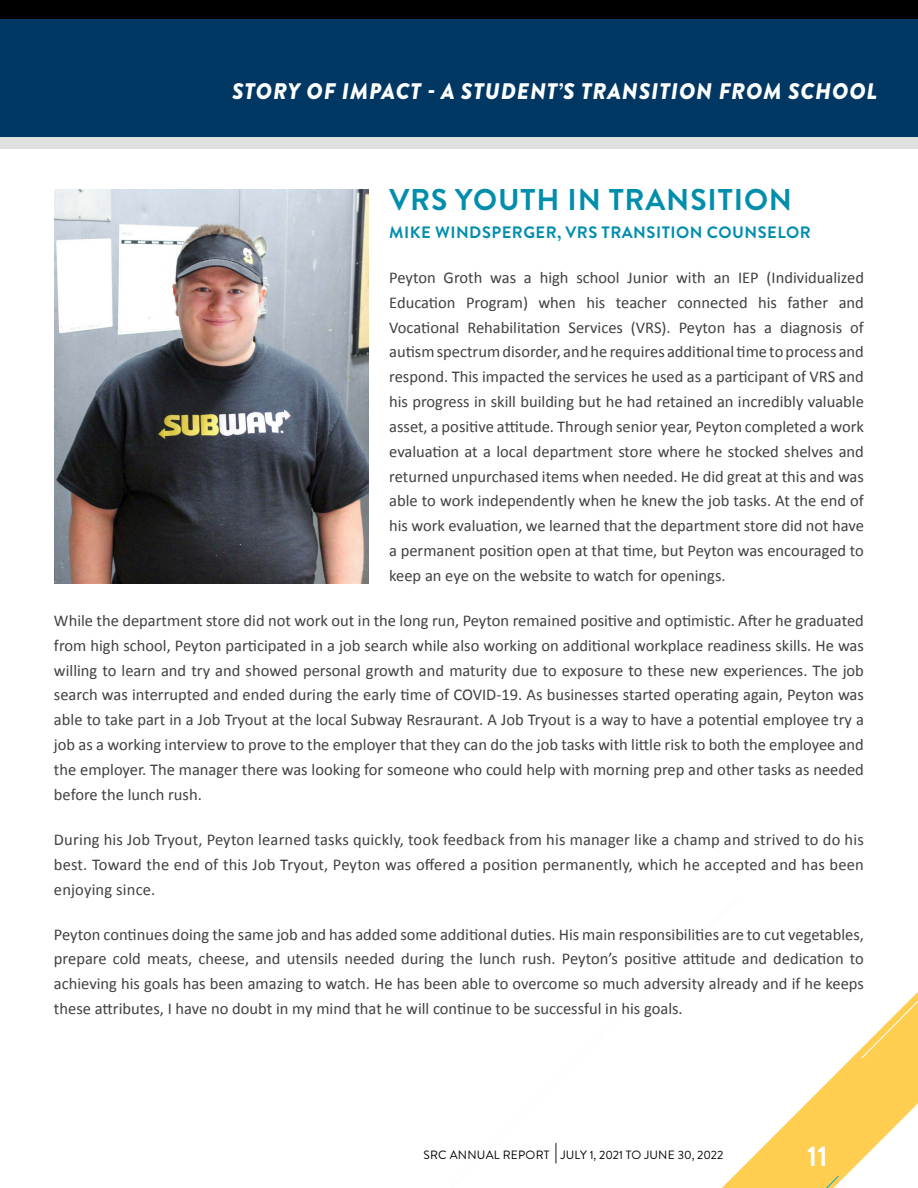
<style>
.page{position:relative;width:918px;height:1188px;background:#fff}
.page>*{position:absolute;margin:0;border:0;box-sizing:border-box;transform-origin:0 0}
.t1{font:700 30px "Brandon Grotesque";letter-spacing:.03em;color:#008eac}
.t2{font:700 28.5px "Brandon Grotesque";color:#fff}
.t3{font:italic 900 22.5px "Brandon Grotesque";letter-spacing:.04em;color:#fff}
.t4{font:16.5px/24.9px "Calibri";color:#414042;text-align:justify}
.t5{font:700 16.5px "Brandon Grotesque";letter-spacing:.03em;color:#008eac}
.t6{font:12px "Brandon Grotesque";letter-spacing:.02em;color:#000}
.s1{font-size:19.5px}
</style>
<div class="page">
<div style="left:0;top:0;width:918px;height:19px;background:#000"></div>
<div style="left:0;top:136px;width:918px;height:13px;background:#dfe1df"></div>
<svg style="left:722px;top:1049px;width:196px;height:139px"></svg>
<svg style="left:760px;top:1175px;width:80px;height:13px"></svg>
<svg style="left:861px;top:992px;width:57px;height:67px"></svg>
<div style="left:0;top:19px;width:918px;height:117px;background:#003863"></div>
<img style="left:54px;top:189px;width:315px;height:394px">
<h2 class="t3" style="left:232px;top:75px;width:647px">STORY OF IMPACT - A STUDENT’S TRANSITION FROM SCHOOL</h2>
<h3 class="t1" style="left:389px;top:179px;width:404px">VRS YOUTH IN TRANSITION</h3>
<h4 class="t5" style="left:389px;top:221px;width:423px">MIKE WINDSPERGER, VRS TRANSITION COUNSELOR</h4>
<p class="t4" style="left:389px;top:264px;width:476px">Peyton Groth was a high school Junior with an IEP (Individualized Education Program) when his teacher connected his father and Vocational Rehabilitation Services (VRS). Peyton has a diagnosis of autism spectrum disorder, and he requires additional time to process and respond. This impacted the services he used as a participant of VRS and his progress in skill building but he had retained an incredibly valuable asset, a positive attitude. Through senior year, Peyton completed a work evaluation at a local department store where he stocked shelves and returned unpurchased items when needed. He did great at this and was able to work independently when he knew the job tasks. At the end of his work evaluation, we learned that the department store did not have a permanent position open at that time, but Peyton was encouraged to keep an eye on the website to watch for openings.</p>
<p class="t4" style="left:54px;top:607px;width:812px">While the department store did not work out in the long run, Peyton remained positive and optimistic. After he graduated from high school, Peyton participated in a job search while also working on additional workplace readiness skills. He was willing to learn and try and showed personal growth and maturity due to exposure to these new experiences. The job search was interrupted and ended during the early time of COVID-19. As businesses started operating again, Peyton was able to take part in a Job Tryout at the local Subway Resraurant. A Job Tryout is a way to have a potential employee try a job as a working interview to prove to the employer that they can do the job tasks with little risk to both the employee and the employer. The manager there was looking for someone who could help with morning prep and other tasks as needed before the lunch rush.</p>
<p class="t4" style="left:54px;top:826px;width:811px">During his Job Tryout, Peyton learned tasks quickly, took feedback from his manager like a champ and strived to do his best. Toward the end of this Job Tryout, Peyton was offered a position permanently, which he accepted and has been enjoying since.</p>
<p class="t4" style="left:54px;top:921px;width:811px">Peyton continues doing the same job and has added some additional duties. His main responsibilities are to cut vegetables, prepare cold meats, cheese, and utensils needed during the lunch rush. Peyton’s positive attitude and dedication to achieving his goals has been amazing to watch. He has been able to overcome so much adversity already and if he keeps these attributes, I have no doubt in my mind that he will continue to be successful in his goals.</p>
<p class="t6" style="left:424px;top:1146px;width:301px">SRC ANNUAL REPORT <span class="s1">|</span> JULY 1, 2021 TO JUNE 30, 2022</p>
<h2 class="t2" style="left:807px;top:1137px;width:22px">11</h2>
</div>
